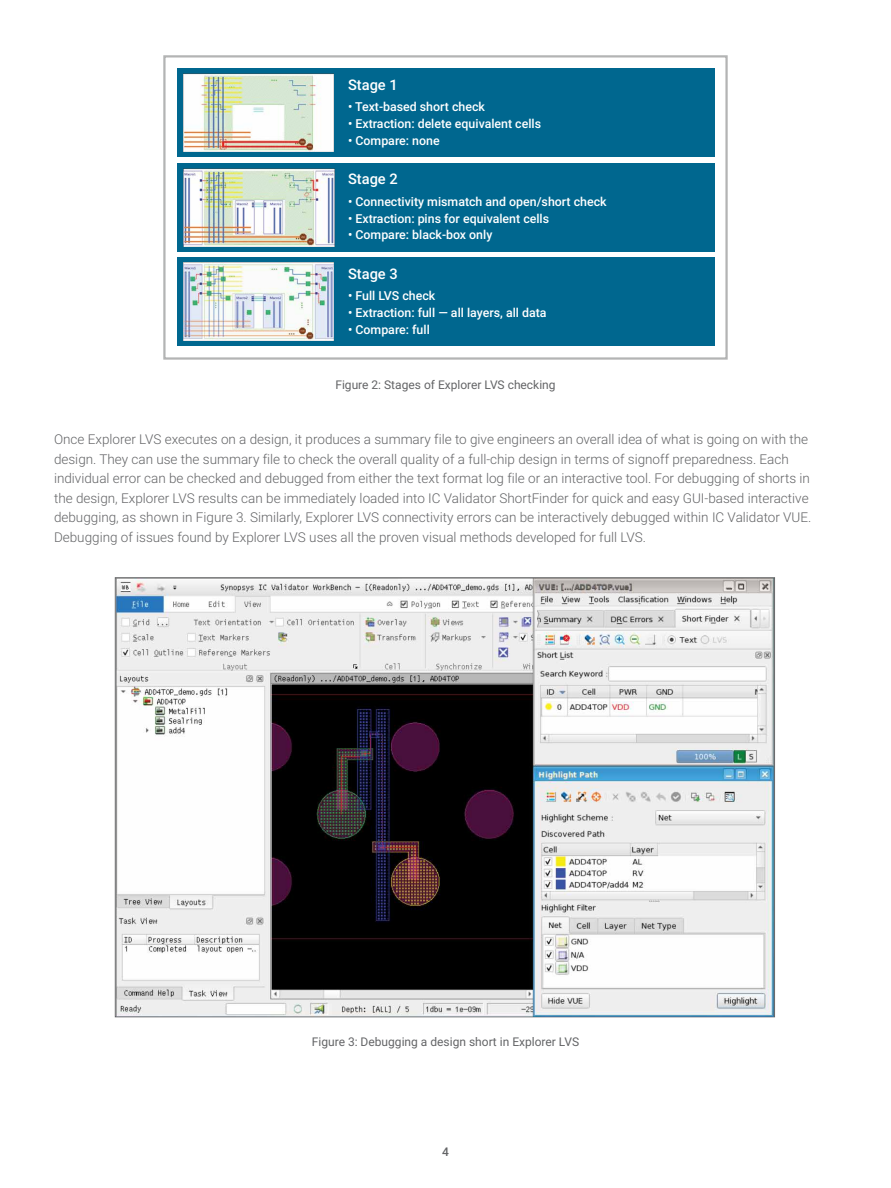
<style>
.page{position:relative;width:891px;height:1188px;background:#fff}
.page>*{position:absolute;margin:0;border:0;box-sizing:border-box;transform-origin:0 0}
.t1{font:500 14.7px "Roboto";color:#fff}
.BODY_COPY{font:300 13.5px/19.5px "Roboto";color:#636466}
.t2{font:500 12.3px "Roboto";color:#fff}
.FIGURE_CAPTION{font:12px "Roboto";color:#636466}
.t3{font:500 12px "Roboto";color:#636466}
</style>
<div class="page">
<div style="left:163px;top:55px;width:565px;height:305px;border:2px solid #b3b4b4"></div>
<div style="left:177px;top:68px;width:538px;height:89px;background:#00678f"></div>
<div style="left:177px;top:163px;width:538px;height:89px;background:#00678f"></div>
<div style="left:177px;top:257px;width:538px;height:89px;background:#00678f"></div>
<img style="left:183px;top:73px;width:151px;height:79px">
<img style="left:183px;top:168px;width:152px;height:78px">
<img style="left:183px;top:263px;width:151px;height:78px">
<img style="left:117px;top:579px;width:657px;height:437px">
<p class="t1" style="left:348px;top:74px;width:51px">Stage 1</p>
<p class="t2" style="left:348px;top:98px;width:138px">• Text-based short check</p>
<p class="t2" style="left:348px;top:115px;width:195px">• Extraction: delete equivalent cells</p>
<p class="t2" style="left:348px;top:132px;width:93px">• Compare: none</p>
<p class="t1" style="left:348px;top:169px;width:51px">Stage 2</p>
<p class="t2" style="left:348px;top:193px;width:260px">• Connectivity mismatch and open/short check</p>
<p class="t2" style="left:348px;top:210px;width:203px">• Extraction: pins for equivalent cells</p>
<p class="t2" style="left:348px;top:226px;width:146px">• Compare: black-box only</p>
<p class="t1" style="left:348px;top:263px;width:51px">Stage 3</p>
<p class="t2" style="left:348px;top:287px;width:89px">• Full LVS check</p>
<p class="t2" style="left:348px;top:304px;width:200px">• Extraction: full — all layers, all data</p>
<p class="t2" style="left:348px;top:321px;width:83px">• Compare: full</p>
<p class="FIGURE_CAPTION" style="left:335px;top:376px;width:222px">Figure 2: Stages of Explorer LVS checking</p>
<p class="BODY_COPY" style="left:54px;top:429px;width:759px">Once Explorer LVS executes on a design, it produces a summary file to give engineers an overall idea of what is going on with the design. They can use the summary file to check the overall quality of a full-chip design in terms of signoff preparedness. Each individual error can be checked and debugged from either the text format log file or an interactive tool. For debugging of shorts in the design, Explorer LVS results can be immediately loaded into IC Validator ShortFinder for quick and easy GUI-based interactive debugging, as shown in Figure 3. Similarly, Explorer LVS connectivity errors can be interactively debugged within IC Validator VUE.<br>Debugging of issues found by Explorer LVS uses all the proven visual methods developed for full LVS.</p>
<p class="FIGURE_CAPTION" style="left:312px;top:1034px;width:269px">Figure 3: Debugging a design short in Explorer LVS</p>
<p class="t3" style="left:442px;top:1144px;width:8px">4</p>
</div>
